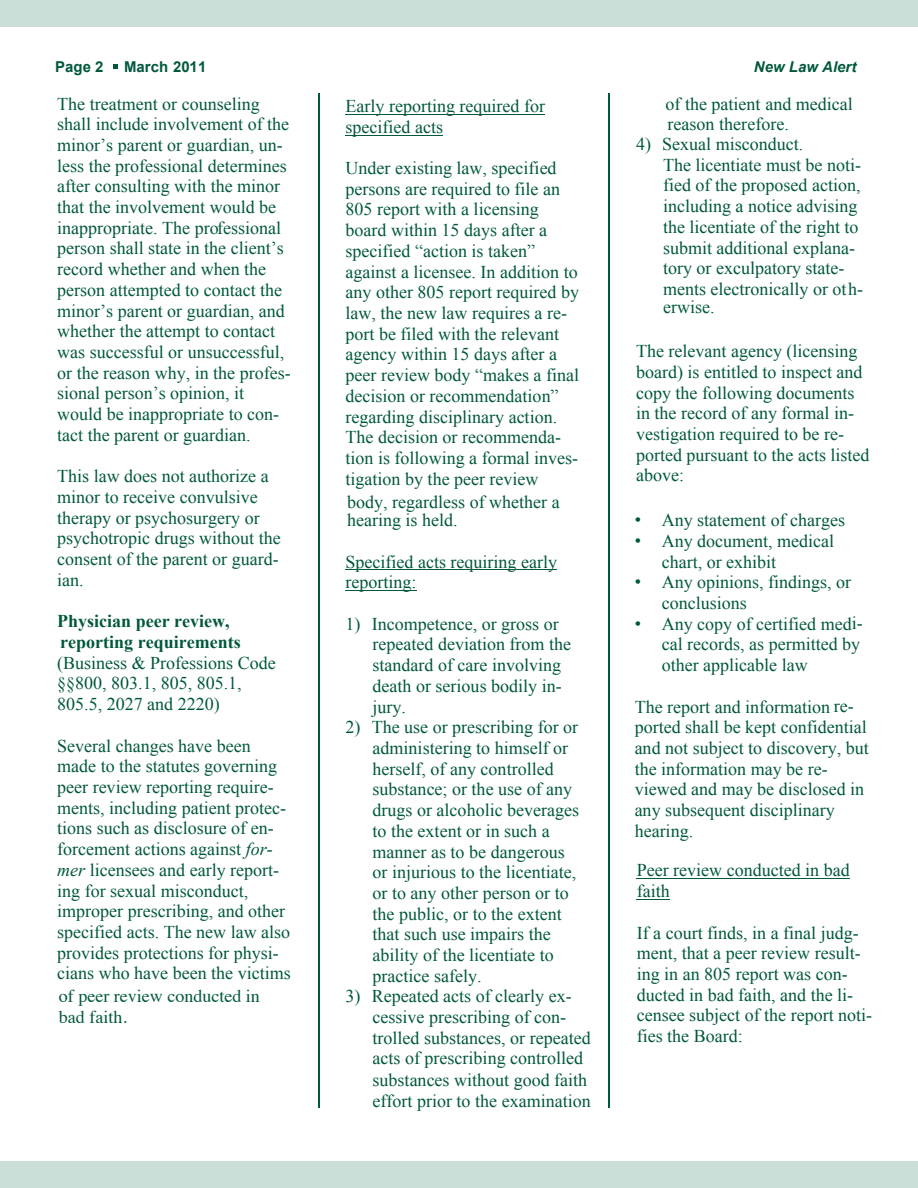
<style>
.page{position:relative;width:918px;height:1188px;background:#fff}
.page>*{position:absolute;margin:0;border:0;box-sizing:border-box;transform-origin:0 0}
.t1{font:18px/20.7px "Times New Roman";color:#00583d}
.t2{font:700 18px/20.7px "Times New Roman";color:#00583d}
.t3{font:18px/21.6px "Times";color:#00583d}
.t4{font:700 15px "Arial";color:#00583d}
.t5{font:italic 700 15px "Arial";color:#00583d}
.s1{font-style:italic}
.s2{font-family:"Arial"}
</style>
<div class="page">
<div style="left:0;top:0;width:918px;height:27px;background:#ccded8"></div>
<div style="left:0;top:1161px;width:918px;height:27px;background:#ccded8"></div>
<svg style="left:113px;top:64px;width:5px;height:5px"></svg>
<hr style="left:346px;top:114px;width:199px;height:1px;background:#00583d">
<hr style="left:346px;top:135px;width:97px;height:1px;background:#00583d">
<hr style="left:346px;top:570px;width:211px;height:1px;background:#00583d">
<hr style="left:346px;top:590px;width:71px;height:1px;background:#00583d">
<hr style="left:318px;top:93px;width:1px;height:1015px;background:#00583d">
<hr style="left:608px;top:93px;width:2px;height:1015px;background:#00583d">
<hr style="left:637px;top:878px;width:213px;height:1px;background:#00583d">
<hr style="left:637px;top:899px;width:33px;height:1px;background:#00583d">
<p class="t4" style="left:55px;top:57px;width:50px">Page 2</p>
<p class="t4" style="left:124px;top:57px;width:84px">March 2011</p>
<p class="t5" style="left:754px;top:57px;width:104px">New Law Alert</p>
<p class="t1" style="left:57px;top:93px;width:235px">The treatment or counseling shall include involvement of the minor’s parent or guardian, un&shy;less the professional determines after consulting with the minor that the involvement would be inappropriate. The professional person shall state in the client’s record whether and when the person attempted to contact the minor’s parent or guardian, and whether the attempt to contact was successful or unsuccessful, or the reason why, in the profes&shy;sional person’s opinion, it would be inappropriate to con&shy;tact the parent or guardian.</p>
<p class="t1" style="left:57px;top:466px;width:225px">This law does not authorize a minor to receive convulsive therapy or psychosurgery or psychotropic drugs without the consent of the parent or guard&shy;ian.</p>
<p class="t2" style="left:57px;top:610px;width:185px">Physician peer review, reporting requirements</p>
<p class="t1" style="left:57px;top:652px;width:220px">(Business &amp; Professions Code §§800, 803.1, 805, 805.1,<br>805.5, 2027 and 2220)</p>
<p class="t1" style="left:57px;top:735px;width:235px">Several changes have been made to the statutes governing peer review reporting require&shy;ments, including patient protec&shy;tions such as disclosure of en&shy;forcement actions against <span class="s1">for&shy;mer</span> licensees and early report&shy;ing for sexual misconduct, improper prescribing, and other specified acts. The new law also provides protections for physi&shy;cians who have been the victims</p>
<p class="t1" style="left:666px;top:95px;width:189px;line-height:19.2px">of the patient and medical reason therefore.</p>
<p class="t1" style="left:663px;top:133px;width:202px;text-indent:-27px">4) Sexual misconduct.<br>The licentiate must be noti&shy;fied of the proposed action, including a notice advising the licentiate of the right to submit additional explana&shy;tory or exculpatory state&shy;ments electronically or oth-</p>
<p class="t1" style="left:663px;top:296px;width:53px">erwise.</p>
<p class="t1" style="left:636px;top:340px;width:235px">The relevant agency (licensing board) is entitled to inspect and copy the following documents in the record of any formal in&shy;vestigation required to be re&shy;ported pursuant to the acts listed above:</p>
<p class="t1" style="left:635px;top:510px;width:212px"><span class="s2">•</span> Any statement of charges</p>
<p class="t1" style="left:662px;top:530px;width:174px;text-indent:-27px"><span class="s2">•</span> Any document, medical chart, or exhibit</p>
<p class="t1" style="left:662px;top:572px;width:191px;text-indent:-27px"><span class="s2">•</span> Any opinions, findings, or conclusions</p>
<p class="t1" style="left:662px;top:613px;width:203px;text-indent:-27px"><span class="s2">•</span> Any copy of certified medi&shy;cal records, as permitted by other applicable law</p>
<p class="t1" style="left:635px;top:696px;width:236px">The report and information re&shy;ported shall be kept confidential and not subject to discovery, but the information may be re&shy;viewed and may be disclosed in any subsequent disciplinary hearing.</p>
<p class="t1" style="left:346px;top:95px;width:201px">Early reporting required for specified acts</p>
<p class="t1" style="left:346px;top:157px;width:235px">Under existing law, specified persons are required to file an<br>805 report with a licensing board within 15 days after a specified “action is taken” against a licensee. In addition to any other 805 report required by law, the new law requires a re&shy;port be filed with the relevant agency within 15 days after a peer review body “makes a final decision or recommendation” regarding disciplinary action.<br>The decision or recommenda&shy;tion is following a formal inves&shy;tigation by the peer review</p>
<p class="t1" style="left:347px;top:492px;width:214px;line-height:18.5px">body, regardless of whether a hearing is held.</p>
<p class="t1" style="left:346px;top:551px;width:213px">Specified acts requiring early reporting:</p>
<p class="t1" style="left:373px;top:613px;width:200px;text-indent:-27px">1) Incompetence, or gross or repeated deviation from the standard of care involving death or serious bodily in&shy;jury.</p>
<p class="t1" style="left:373px;top:717px;width:208px;text-indent:-27px">2) The use or prescribing for or administering to himself or herself, of any controlled substance; or the use of any drugs or alcoholic beverages to the extent or in such a manner as to be dangerous or injurious to the licentiate, or to any other person or to the public, or to the extent that such use impairs the ability of the licentiate to practice safely.</p>
<p class="t1" style="left:373px;top:986px;width:220px;text-indent:-27px">3) Repeated acts of clearly ex&shy;cessive prescribing of con&shy;trolled substances, or repeated</p>
<p class="t1" style="left:637px;top:860px;width:215px">Peer review conducted in bad faith</p>
<p class="t1" style="left:637px;top:922px;width:237px">If a court finds, in a final judg&shy;ment, that a peer review result&shy;ing in an 805 report was con&shy;ducted in bad faith, and the li&shy;censee subject of the report noti&shy;fies the Board:</p>
<p class="t3" style="left:59px;top:983px;width:203px">of peer review conducted in bad faith.</p>
<p class="t1" style="left:373px;top:1047px;width:220px;line-height:21.6px">acts of prescribing controlled substances without good faith effort prior to the examination</p>
</div>
